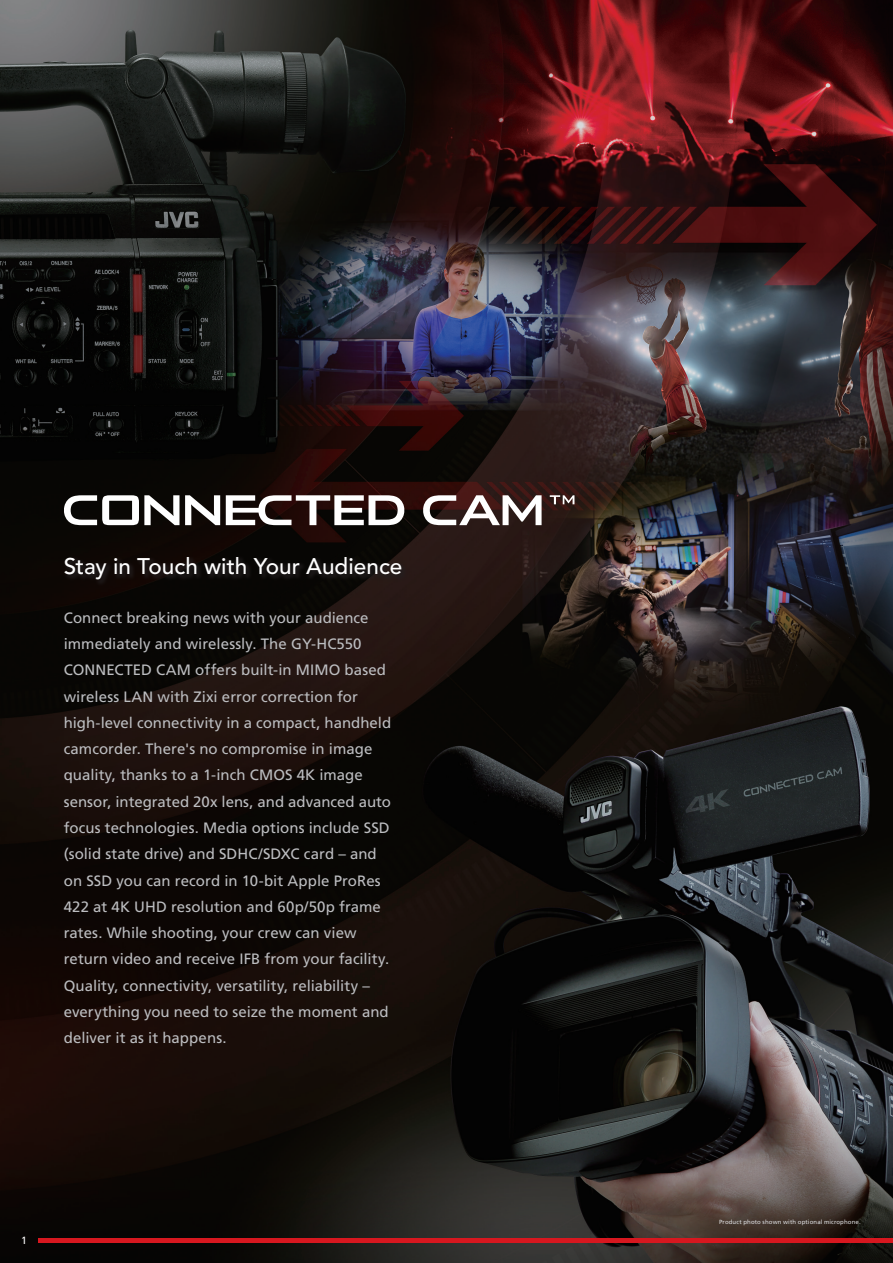
<style>
.page{position:relative;width:893px;height:1263px;background:#fff}
.page>*{position:absolute;margin:0;border:0;box-sizing:border-box;transform-origin:0 0}
.t1{font:500 22.5px "Avenir LT Std";color:#fff}
.t2{font:15px/26.2px "Frutiger LT Com";color:#bcbdc0}
.t3{font:10.5px "Frutiger LT Com";color:#fff}
.t4{font:6px "Frutiger LT Com";letter-spacing:.02em;color:#dcdddf}
</style>
<div class="page">
<img style="left:0;top:0;width:893px;height:1263px">
<svg style="left:185px;top:495px;width:35px;height:30px"></svg>
<svg style="left:64px;top:495px;width:115px;height:30px"></svg>
<svg style="left:423px;top:495px;width:119px;height:30px"></svg>
<svg style="left:226px;top:495px;width:178px;height:30px"></svg>
<svg style="left:550px;top:495px;width:24px;height:9px"></svg>
<div style="left:63px;top:555px;width:346px;height:32px;background:#231f20;opacity:.7"></div>
<div style="left:38px;top:1238px;width:855px;height:5px;background:#d7171f"></div>
<h1 class="t1" style="left:64px;top:553px;width:340px">Stay in Touch with Your Audience</h1>
<p class="t2" style="left:64px;top:605px;width:329px">Connect breaking news with your audience immediately and wirelessly. The GY-HC550<br>CONNECTED CAM offers built-in MIMO based wireless LAN with Zixi error correction for high-level connectivity in a compact, handheld camcorder. There's no compromise in image quality, thanks to a 1-inch CMOS 4K image sensor, integrated 20x lens, and advanced auto focus technologies. Media options include SSD (solid state drive) and SDHC/SDXC card – and on SSD you can record in 10-bit Apple ProRes 422 at 4K UHD resolution and 60p/50p frame rates. While shooting, your crew can view return video and receive IFB from your facility.<br>Quality, connectivity, versatility, reliability – everything you need to seize the moment and deliver it as it happens.</p>
<p class="t3" style="left:21px;top:1234px;width:7px">1</p>
<p class="t4" style="left:719px;top:1218px;width:143px">Product photo shown with optional microphone.</p>
</div>
